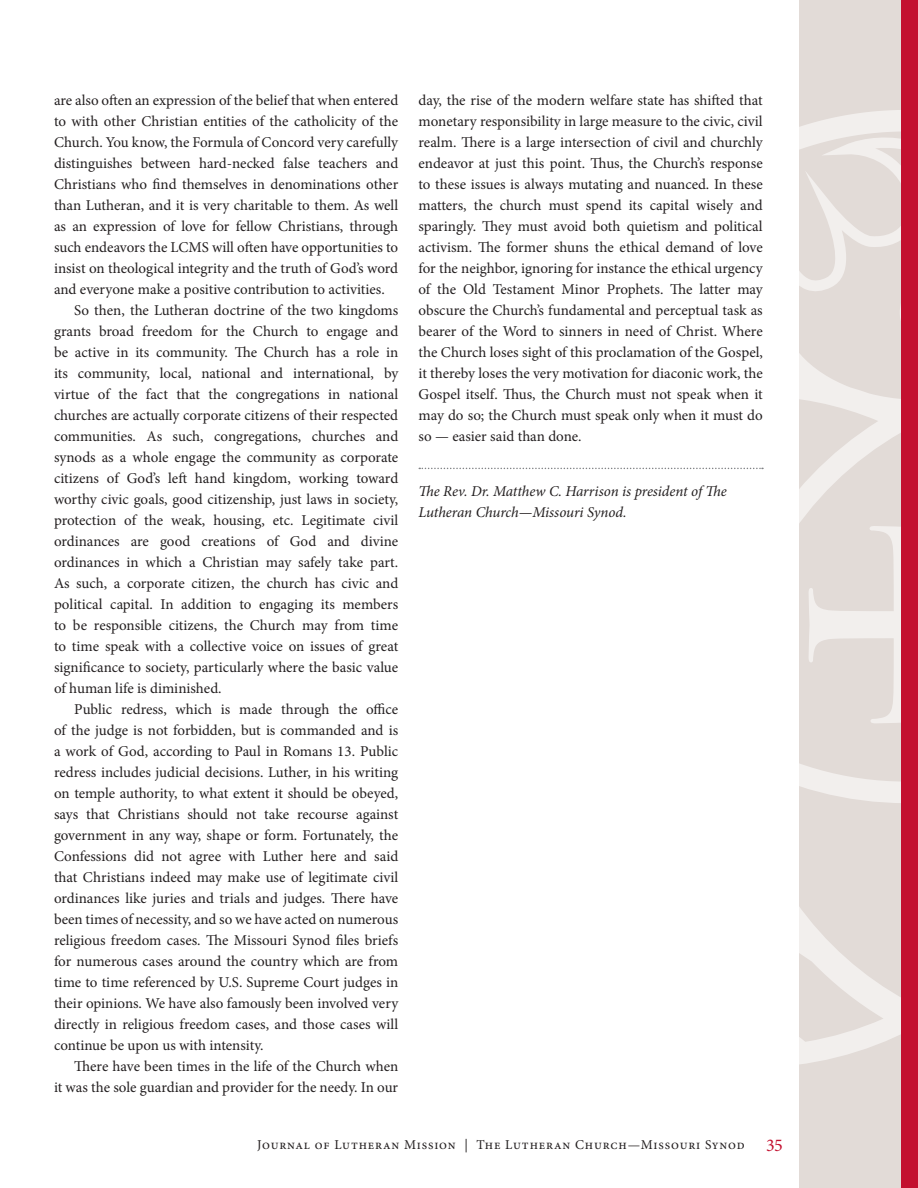
<style>
.page{position:relative;width:918px;height:1188px;background:#fff}
.page>*{position:absolute;margin:0;border:0;box-sizing:border-box;transform-origin:0 0}
.text{font:15px/21px "Minion Pro";color:#231f20;text-align:justify}
.end_para{font:italic 15px/21px "Minion Pro";letter-spacing:-.025em;color:#231f20}
.t1{font:13.5px "Minion Pro";letter-spacing:.06em;color:#231f20}
.s1{font-size:18px;color:#c3102f}
</style>
<div class="page">
<div style="left:799px;top:0;width:119px;height:1188px;background:#e2dbd7"></div>
<svg style="left:799px;top:108px;width:103px;height:960px"></svg>
<div style="left:902px;top:0;width:16px;height:1188px;background:#c3102f"></div>
<svg style="left:419px;top:468px;width:344px;height:1px"></svg>
<p class="text" style="left:54px;top:90px;width:346px">are also often an expression of the belief that when entered to with other Christian entities of the catholicity of the Church. You know, the Formula of Concord very carefully distinguishes between hard-necked false teachers and Christians who find themselves in denominations other than Lutheran, and it is very charitable to them. As well as an expression of love for fellow Christians, through such endeavors the LCMS will often have opportunities to insist on theological integrity and the truth of God’s word and everyone make a positive contribution to activities.</p>
<p class="text" style="left:54px;top:300px;width:346px;text-indent:20px">So then, the Lutheran doctrine of the two kingdoms grants broad freedom for the Church to engage and be active in its community. The Church has a role in its community, local, national and international, by virtue of the fact that the congregations in national churches are actually corporate citizens of their respected communities. As such, congregations, churches and synods as a whole engage the community as corporate citizens of God’s left hand kingdom, working toward worthy civic goals, good citizenship, just laws in society, protection of the weak, housing, etc. Legitimate civil ordinances are good creations of God and divine ordinances in which a Christian may safely take part.<br>As such, a corporate citizen, the church has civic and political capital. In addition to engaging its members to be responsible citizens, the Church may from time to time speak with a collective voice on issues of great significance to society, particularly where the basic value of human life is diminished.</p>
<p class="text" style="left:54px;top:699px;width:346px;text-indent:20px">Public redress, which is made through the office of the judge is not forbidden, but is commanded and is a work of God, according to Paul in Romans 13. Public redress includes judicial decisions. Luther, in his writing on temple authority, to what extent it should be obeyed, says that Christians should not take recourse against government in any way, shape or form. Fortunately, the Confessions did not agree with Luther here and said that Christians indeed may make use of legitimate civil ordinances like juries and trials and judges. There have been times of necessity, and so we have acted on numerous religious freedom cases. The Missouri Synod files briefs for numerous cases around the country which are from time to time referenced by U.S. Supreme Court judges in their opinions. We have also famously been involved very directly in religious freedom cases, and those cases will continue be upon us with intensity.</p>
<p class="text" style="left:54px;top:1056px;width:346px;text-align:right">There have been times in the life of the Church when<br>it was the sole guardian and provider for the needy. In our</p>
<p class="text" style="left:418px;top:90px;width:346px">day, the rise of the modern welfare state has shifted that monetary responsibility in large measure to the civic, civil realm. There is a large intersection of civil and churchly endeavor at just this point. Thus, the Church’s response to these issues is always mutating and nuanced. In these matters, the church must spend its capital wisely and sparingly. They must avoid both quietism and political activism. The former shuns the ethical demand of love for the neighbor, ignoring for instance the ethical urgency of the Old Testament Minor Prophets. The latter may obscure the Church’s fundamental and perceptual task as bearer of the Word to sinners in need of Christ. Where the Church loses sight of this proclamation of the Gospel, it thereby loses the very motivation for diaconic work, the Gospel itself. Thus, the Church must not speak when it may do so; the Church must speak only when it must do so — easier said than done.</p>
<p class="end_para" style="left:418px;top:481px;width:310px">The Rev. Dr. Matthew C. Harrison is president of The<br>Lutheran Church—Missouri Synod.</p>
<p class="t1" style="left:257px;top:1136px;width:527px">Journal of Lutheran Mission | The Lutheran Church—Missouri Synod <span class="s1">35</span></p>
</div>
